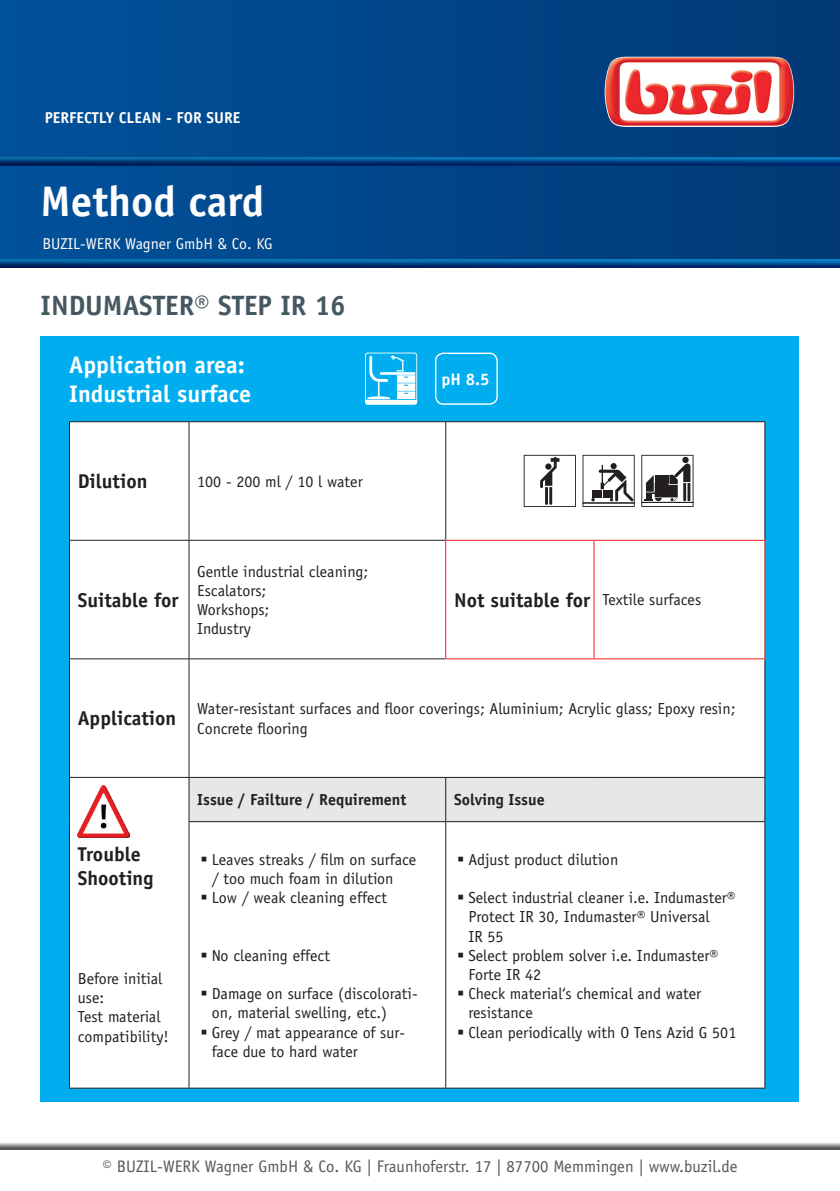
<style>
.page{position:relative;width:840px;height:1191px;background:#fff}
.page>*{position:absolute;margin:0;border:0;box-sizing:border-box;transform-origin:0 0}
.t1{font:700 42.8px "Officina Sans Std";color:#fdfdfd}
.t2{font:700 28px "Officina Sans Std";color:#455760}
.t3{font:700 24px/28.8px "Officina Sans Std";color:#fff}
.t4{font:700 20px/24px "Officina Sans Std";color:#231f20}
.t5{font:16.8px "Officina Sans Std";color:#57585a}
.t6{font:700 16.8px "Officina Sans Std";color:#fff}
.t7{font:16px/19.2px "Officina Sans Std";color:#231f20}
.t8{font:700 16px "Officina Sans Std";color:#231f20}
.t9{font:15.8px "Officina Sans Std";color:#fffefc}
.t10{font:700 15.8px "Officina Sans Std";color:#fffefc}
.s1{font-weight:700;font-size:20px}
</style>
<div class="page">
<div style="left:41px;top:336px;width:757px;height:765px;background:#00aeef"></div>
<div style="left:0;top:0;width:839px;height:267px;background:linear-gradient(to right,#01519b,#013975)"></div>
<div style="left:0;top:155px;width:839px;height:9px;background:#1085ba;opacity:.75"></div>
<div style="left:0;top:157px;width:839px;height:10px;background:#01519b;opacity:.75"></div>
<div style="left:0;top:258px;width:839px;height:12px;background:#01519b;opacity:.75"></div>
<div style="left:0;top:1133px;width:839px;height:20px;background:#231f20;opacity:.75"></div>
<img style="left:604px;top:57px;width:189px;height:70px">
<div style="left:70px;top:422px;width:694px;height:665px;background:#fff"></div>
<div style="left:189px;top:778px;width:575px;height:43px;background:#e6e7e9"></div>
<hr style="left:188px;top:422px;width:1px;height:118px;background:#231f20">
<hr style="left:445px;top:422px;width:1px;height:118px;background:#231f20">
<hr style="left:188px;top:540px;width:1px;height:118px;background:#231f20">
<hr style="left:188px;top:659px;width:1px;height:118px;background:#231f20">
<hr style="left:188px;top:777px;width:1px;height:44px;background:#231f20">
<hr style="left:445px;top:777px;width:1px;height:44px;background:#231f20">
<hr style="left:188px;top:822px;width:1px;height:265px;background:#231f20">
<hr style="left:445px;top:822px;width:1px;height:265px;background:#231f20">
<hr style="left:764px;top:422px;width:1px;height:118px;background:#231f20">
<hr style="left:764px;top:659px;width:1px;height:118px;background:#231f20">
<hr style="left:764px;top:777px;width:1px;height:44px;background:#231f20">
<hr style="left:764px;top:822px;width:1px;height:265px;background:#231f20">
<hr style="left:69px;top:421px;width:120px;height:1px;background:#231f20">
<hr style="left:69px;top:422px;width:1px;height:118px;background:#231f20">
<hr style="left:189px;top:421px;width:256px;height:1px;background:#231f20">
<hr style="left:445px;top:421px;width:148px;height:1px;background:#231f20">
<hr style="left:593px;top:421px;width:171px;height:1px;background:#231f20">
<hr style="left:69px;top:540px;width:120px;height:1px;background:#231f20">
<hr style="left:69px;top:540px;width:1px;height:118px;background:#231f20">
<hr style="left:189px;top:540px;width:256px;height:1px;background:#231f20">
<hr style="left:69px;top:658px;width:120px;height:1px;background:#231f20">
<hr style="left:69px;top:659px;width:1px;height:118px;background:#231f20">
<hr style="left:189px;top:658px;width:256px;height:1px;background:#231f20">
<hr style="left:69px;top:777px;width:120px;height:1px;background:#231f20">
<hr style="left:69px;top:777px;width:1px;height:44px;background:#231f20">
<hr style="left:189px;top:777px;width:256px;height:1px;background:#231f20">
<hr style="left:445px;top:777px;width:148px;height:1px;background:#231f20">
<hr style="left:593px;top:777px;width:171px;height:1px;background:#231f20">
<hr style="left:69px;top:821px;width:1px;height:266px;background:#231f20">
<hr style="left:188px;top:821px;width:257px;height:1px;background:#231f20">
<hr style="left:445px;top:821px;width:148px;height:1px;background:#231f20">
<hr style="left:593px;top:821px;width:171px;height:1px;background:#231f20">
<hr style="left:69px;top:1087px;width:120px;height:1px;background:#231f20">
<hr style="left:189px;top:1087px;width:256px;height:1px;background:#231f20">
<hr style="left:445px;top:1087px;width:148px;height:1px;background:#231f20">
<hr style="left:593px;top:1087px;width:171px;height:1px;background:#231f20">
<hr style="left:445px;top:540px;width:148px;height:1px;background:#ee1d23">
<hr style="left:445px;top:541px;width:1px;height:117px;background:#ee1d23">
<hr style="left:593px;top:540px;width:172px;height:1px;background:#ee1d23">
<hr style="left:593px;top:541px;width:1px;height:117px;background:#ee1d23">
<hr style="left:764px;top:541px;width:1px;height:117px;background:#ee1d23">
<hr style="left:445px;top:658px;width:148px;height:1px;background:#ee1d23">
<hr style="left:593px;top:658px;width:172px;height:1px;background:#ee1d23">
<svg style="left:523px;top:455px;width:52px;height:52px;background:#d9d8d8"></svg>
<svg style="left:582px;top:455px;width:52px;height:52px;background:#c1c0c0"></svg>
<svg style="left:641px;top:455px;width:52px;height:52px;background:#9e9c9d"></svg>
<img style="left:78px;top:785px;width:52px;height:52px">
<svg style="left:365px;top:352px;width:52px;height:53px"></svg>
<div style="left:434px;top:352px;width:63px;height:53px;border:1px solid #fff;border-radius:8px"></div>
<svg style="left:201px;top:856px;width:5px;height:5px"></svg>
<svg style="left:201px;top:895px;width:5px;height:4px"></svg>
<svg style="left:201px;top:952px;width:5px;height:5px"></svg>
<svg style="left:201px;top:991px;width:5px;height:4px"></svg>
<svg style="left:201px;top:1029px;width:5px;height:5px"></svg>
<svg style="left:458px;top:856px;width:5px;height:5px"></svg>
<svg style="left:458px;top:895px;width:5px;height:4px"></svg>
<svg style="left:458px;top:952px;width:5px;height:5px"></svg>
<svg style="left:458px;top:991px;width:5px;height:4px"></svg>
<svg style="left:458px;top:1029px;width:5px;height:5px"></svg>
<p class="t10" style="left:45px;top:108px;width:197px">PERFECTLY CLEAN - FOR SURE</p>
<h1 class="t1" style="left:41px;top:175px;width:225px">Method card</h1>
<p class="t9" style="left:42px;top:234px;width:232px">BUZIL-WERK Wagner GmbH &amp; Co. KG</p>
<h2 class="t2" style="left:41px;top:288px;width:306px">Indumaster® Step IR 16</h2>
<h3 class="t3" style="left:69px;top:350px;width:183px">Application area:<br>Industrial surface</h3>
<p class="t4" style="left:78px;top:469px;width:71px">Dilution</p>
<p class="t7" style="left:197px;top:472px;width:167px">100 - 200 ml / 10 l water</p>
<p class="t4" style="left:78px;top:588px;width:102px">Suitable for</p>
<p class="t7" style="left:197px;top:561px;width:172px">Gentle industrial cleaning;<br>Escalators;<br>Workshops;<br>Industry</p>
<p class="t6" style="left:441px;top:368px;width:50px">pH 8.5</p>
<p class="t7" style="left:454px;top:590px;width:248px"><span class="s1">N ot suitable for</span> Textile surfaces</p>
<p class="t4" style="left:78px;top:706px;width:100px">Application</p>
<p class="t7" style="left:197px;top:699px;width:539px">Water-resistant surfaces and floor coverings; Aluminium; Acrylic glass; Epoxy resin;<br>Concrete flooring</p>
<p class="t4" style="left:78px;top:842px;width:77px">Trouble<br>Shooting</p>
<p class="t7" style="left:78px;top:969px;width:92px">Before initial use:<br>Test material compatibility!</p>
<p class="t8" style="left:197px;top:790px;width:210px">Issue / Failture / Requirement</p>
<p class="t8" style="left:453px;top:790px;width:92px">Solving Issue</p>
<p class="t7" style="left:211px;top:849px;width:206px">Leaves streaks / film on surface / too much foam in dilution<br>Low / weak cleaning effect</p>
<p class="t7" style="left:211px;top:945px;width:120px">No cleaning effect</p>
<p class="t7" style="left:211px;top:984px;width:207px">Damage on surface (discolorati&shy;on, material swelling, etc.)<br>Grey / mat appearance of sur&shy;face due to hard water</p>
<p class="t7" style="left:468px;top:849px;width:151px">Adjust product dilution</p>
<p class="t7" style="left:468px;top:888px;width:269px">Select industrial cleaner i.e. Indumaster®<br>Protect IR 30, Indumaster® Universal<br>IR 55<br>Select problem solver i.e. Indumaster®<br>Forte IR 42<br>Check material‘s chemical and water resistance<br>Clean periodically with O Tens Azid G 501</p>
<p class="t5" style="left:102px;top:1156px;width:636px">© Buzil-Werk Wagner GmbH &amp; Co. KG | Fraunhoferstr. 17 | 87700 Memmingen | www.buzil.de</p>
</div>
